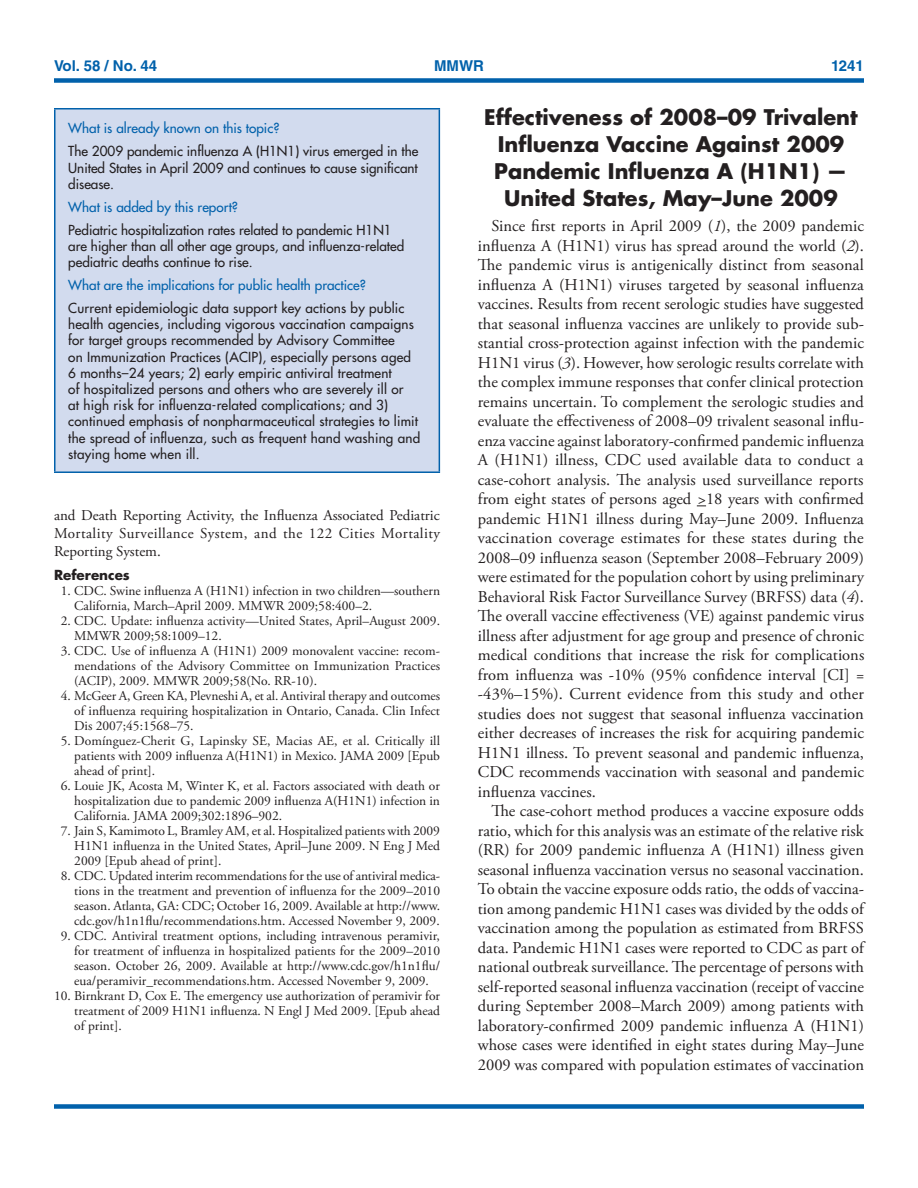
<style>
.page{position:relative;width:918px;height:1188px;background:#fff}
.page>*{position:absolute;margin:0;border:0;box-sizing:border-box;transform-origin:0 0}
.Headline{font:700 21px/27px "Futura Std";color:#231f20;text-align:center}
.Body_Text{font:16.5px/19.5px "Adobe Garamond Pro";color:#231f20;text-align:justify}
.Acknowl_Text{font:15px/18px "Adobe Garamond Pro";letter-spacing:.03em;color:#231f20;text-align:justify}
.t1{font:700 15px "Helvetica LT Std";color:#0161ab}
.Reference_Text_10{font:13.5px/15px "Adobe Garamond Pro";color:#231f20;text-align:justify}
.FB_answer{font:500 13.5px/16.2px "Futura Std";letter-spacing:.015em;color:#231f20}
.FB_Question{font:500 13.5px "Futura Std";color:#0161ab}
.References{font:700 13.5px "Futura Std";color:#231f20}
.s1{font-style:italic}
</style>
<div class="page">
<div style="left:54px;top:1104px;width:810px;height:5px;background:#0161ab"></div>
<div style="left:54px;top:78px;width:810px;height:5px;background:#0161ab"></div>
<div style="left:55px;top:109px;width:384px;height:363px;background:#d2dbee"></div>
<hr style="left:54px;top:108px;width:386px;height:2px;background:#0161ab">
<hr style="left:54px;top:109px;width:2px;height:362px;background:#0161ab">
<hr style="left:439px;top:109px;width:1px;height:362px;background:#0161ab">
<hr style="left:54px;top:471px;width:386px;height:2px;background:#0161ab">
<p class="t1" style="left:54px;top:57px;width:105px">Vol. 58 / No. 44</p>
<p class="t1" style="left:434px;top:57px;width:51px">MMWR</p>
<p class="t1" style="left:831px;top:57px;width:34px">1241</p>
<p class="FB_Question" style="left:68px;top:120px;width:213px">What is already known on this topic?</p>
<p class="FB_answer" style="left:68px;top:143px;width:352px;text-align:justify">The 2009 pandemic influenza A (H1N1) virus emerged in the United States in April 2009 and continues to cause significant disease.</p>
<p class="FB_Question" style="left:68px;top:198px;width:171px">What is added by this report?</p>
<p class="FB_answer" style="left:68px;top:222px;width:337px">Pediatric hospitalization rates related to pandemic H1N1 are higher than all other age groups, and influenza-related pediatric deaths continue to rise.</p>
<p class="FB_Question" style="left:68px;top:277px;width:299px">What are the implications for public health practice?</p>
<p class="FB_answer" style="left:68px;top:300px;width:353px">Current epidemiologic data support key actions by public health agencies, including vigorous vaccination campaigns for target groups recommended by Advisory Committee<br>on Immunization Practices (ACIP), especially persons aged 6 months–24 years; 2) early empiric antiviral treatment<br>of hospitalized persons and others who are severely ill or<br>at high risk for influenza-related complications; and 3) continued emphasis of nonpharmaceutical strategies to limit the spread of influenza, such as frequent hand washing and staying home when ill.</p>
<p class="Acknowl_Text" style="left:54px;top:507px;width:388px">and Death Reporting Activity, the Influenza Associated Pediatric Mortality Surveillance System, and the 122 Cities Mortality Reporting System.</p>
<p class="References" style="left:54px;top:566px;width:77px">References</p>
<p class="Reference_Text_10" style="left:74px;top:584px;width:367px;text-indent:-14px">1. CDC. Swine influenza A (H1N1) infection in two children—southern<br>California, March–April 2009. MMWR 2009;58:400–2.</p>
<p class="Reference_Text_10" style="left:74px;top:614px;width:367px;text-indent:-14px">2. CDC. Update: influenza activity—United States, April–August 2009.<br>MMWR 2009;58:1009–12.</p>
<p class="Reference_Text_10" style="left:74px;top:644px;width:367px;text-indent:-14px">3. CDC. Use of influenza A (H1N1) 2009 monovalent vaccine: recom&shy;mendations of the Advisory Committee on Immunization Practices (ACIP), 2009. MMWR 2009;58(No. RR-10).</p>
<p class="Reference_Text_10" style="left:74px;top:689px;width:367px;text-indent:-14px">4. McGeer A, Green KA, Plevneshi A, et al. Antiviral therapy and outcomes of influenza requiring hospitalization in Ontario, Canada. Clin Infect Dis 2007;45:1568–75.</p>
<p class="Reference_Text_10" style="left:74px;top:734px;width:367px;text-indent:-14px">5. Domínguez-Cherit G, Lapinsky SE, Macias AE, et al. Critically ill patients with 2009 influenza A(H1N1) in Mexico. JAMA 2009 [Epub ahead of print].</p>
<p class="Reference_Text_10" style="left:74px;top:779px;width:367px;text-indent:-14px">6. Louie JK, Acosta M, Winter K, et al. Factors associated with death or hospitalization due to pandemic 2009 influenza A(H1N1) infection in California. JAMA 2009;302:1896–902.</p>
<p class="Reference_Text_10" style="left:74px;top:824px;width:367px;text-indent:-14px">7. Jain S, Kamimoto L, Bramley AM, et al. Hospitalized patients with 2009<br>H1N1 influenza in the United States, April–June 2009. N Eng J Med 2009 [Epub ahead of print].</p>
<p class="Reference_Text_10" style="left:74px;top:869px;width:367px;text-indent:-14px">8. CDC. Updated interim recommendations for the use of antiviral medica&shy;tions in the treatment and prevention of influenza for the 2009–2010 season. Atlanta, GA: CDC; October 16, 2009. Available at http://www. cdc.gov/h1n1flu/recommendations.htm. Accessed November 9, 2009.</p>
<p class="Reference_Text_10" style="left:74px;top:929px;width:367px;text-indent:-14px">9. CDC. Antiviral treatment options, including intravenous peramivir, for treatment of influenza in hospitalized patients for the 2009–2010 season. October 26, 2009. Available at http://www.cdc.gov/h1n1flu/ eua/peramivir_recommendations.htm. Accessed November 9, 2009.</p>
<p class="Reference_Text_10" style="left:74px;top:989px;width:367px;text-indent:-20px">10. Birnkrant D, Cox E. The emergency use authorization of peramivir for treatment of 2009 H1N1 influenza. N Engl J Med 2009. [Epub ahead of print].</p>
<h3 class="Headline" style="left:484px;top:104px;width:375px">Effectiveness of 2008–09 Trivalent<br>Influenza Vaccine Against 2009<br>Pandemic Influenza A (H1N1) —<br>United States, May–June 2009</h3>
<p class="Body_Text" style="left:478px;top:217px;width:388px;text-indent:13px">Since first reports in April 2009 (<span class="s1">1</span>), the 2009 pandemic influenza A (H1N1) virus has spread around the world (<span class="s1">2</span>).<br>The pandemic virus is antigenically distinct from seasonal influenza A (H1N1) viruses targeted by seasonal influenza vaccines. Results from recent serologic studies have suggested that seasonal influenza vaccines are unlikely to provide sub&shy;stantial cross-protection against infection with the pandemic H1N1 virus (<span class="s1">3</span>). However, how serologic results correlate with the complex immune responses that confer clinical protection remains uncertain. To complement the serologic studies and evaluate the effectiveness of 2008–09 trivalent seasonal influ&shy;enza vaccine against laboratory-confirmed pandemic influenza A (H1N1) illness, CDC used available data to conduct a case-cohort analysis. The analysis used surveillance reports from eight states of persons aged <span class="s1">&gt;</span>18 years with confirmed pandemic H1N1 illness during May–June 2009. Influenza vaccination coverage estimates for these states during the 2008–09 influenza season (September 2008–February 2009) were estimated for the population cohort by using preliminary Behavioral Risk Factor Surveillance Survey (BRFSS) data (<span class="s1">4</span>).<br>The overall vaccine effectiveness (VE) against pandemic virus illness after adjustment for age group and presence of chronic medical conditions that increase the risk for complications from influenza was -10% (95% confidence interval [CI] = -43%–15%). Current evidence from this study and other studies does not suggest that seasonal influenza vaccination either decreases of increases the risk for acquiring pandemic H1N1 illness. To prevent seasonal and pandemic influenza, CDC recommends vaccination with seasonal and pandemic influenza vaccines.</p>
<p class="Body_Text" style="left:478px;top:802px;width:388px;text-indent:13px">The case-cohort method produces a vaccine exposure odds ratio, which for this analysis was an estimate of the relative risk (RR) for 2009 pandemic influenza A (H1N1) illness given seasonal influenza vaccination versus no seasonal vaccination.<br>To obtain the vaccine exposure odds ratio, the odds of vaccina&shy;tion among pandemic H1N1 cases was divided by the odds of vaccination among the population as estimated from BRFSS data. Pandemic H1N1 cases were reported to CDC as part of national outbreak surveillance. The percentage of persons with self-reported seasonal influenza vaccination (receipt of vaccine during September 2008–March 2009) among patients with laboratory-confirmed 2009 pandemic influenza A (H1N1) whose cases were identified in eight states during May–June 2009 was compared with population estimates of vaccination</p>
</div>
